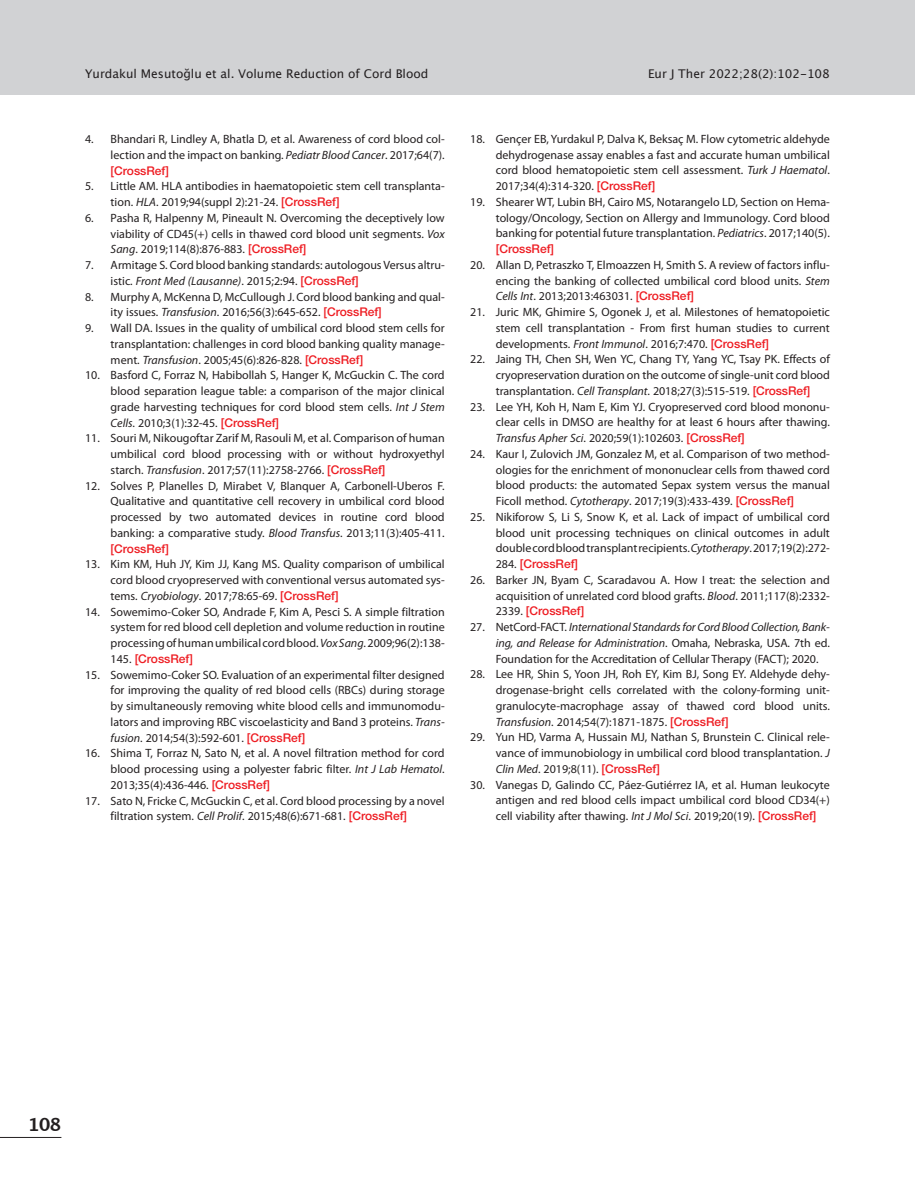
<style>
.page{position:relative;width:915px;height:1191px;background:#fff}
.page>*{position:absolute;margin:0;border:0;box-sizing:border-box;transform-origin:0 0}
.t1{font:700 18px "Lucida Grande";color:#231f20}
.t2{font:12px/15.8px "Myriad Pro";color:#231f20;text-align:justify}
.t3{font:12px "Lucida Grande";color:#231f20}
.t4{font:500 12px "Helvetica Neue LT Std";color:#ee1d23}
.s1{font-style:italic}
.s2{font-family:"Helvetica Neue LT Std";font-weight:500;color:#ee1d23}
.s3{font-family:"Myriad Pro";font-weight:400;color:#231f20}
</style>
<div class="page">
<div style="left:0;top:0;width:914px;height:95px;background:#d1d2d4"></div>
<hr style="left:0;top:1137px;width:61px;height:1px;background:#231f20">
<p class="t3" style="left:85px;top:66px;width:344px">Yurdakul Mesutoğlu et al. Volume Reduction of Cord Blood</p>
<p class="t3" style="left:648px;top:66px;width:183px">Eur J Ther 2022;28(2):102-108</p>
<p class="t2" style="left:85px;top:131px;width:361px;text-align:right">4. Bhandari R, Lindley A, Bhatla D, et al. Awareness of cord blood col&shy;lection and the impact on banking. <span class="s1">Pediatr Blood Cancer</span>. 2017;64(7).</p>
<p class="t4" style="left:111px;top:163px;width:60px">[CrossRef]</p>
<p class="t2" style="left:111px;top:178px;width:335px;text-indent:-26px">5. Little AM. HLA antibodies in haematopoietic stem cell transplanta&shy;tion. <span class="s1">HLA</span>. 2019;94(suppl 2):21-24. <span class="s2">[CrossRef]</span></p>
<p class="t2" style="left:111px;top:210px;width:335px;text-indent:-26px">6. Pasha R, Halpenny M, Pineault N. Overcoming the deceptively low viability of CD45(+) cells in thawed cord blood unit segments. <span class="s1">Vox Sang</span>. 2019;114(8):876-883. <span class="s2">[CrossRef]</span></p>
<p class="t2" style="left:111px;top:257px;width:335px;text-indent:-26px">7. Armitage S. Cord blood banking standards: autologous Versus altru&shy;istic. <span class="s1">Front Med (Lausanne)</span>. 2015;2:94. <span class="s2">[CrossRef]</span></p>
<p class="t2" style="left:111px;top:288px;width:335px;text-indent:-26px">8. Murphy A, McKenna D, McCullough J. Cord blood banking and qual&shy;ity issues. <span class="s1">Transfusion</span>. 2016;56(3):645-652. <span class="s2">[CrossRef]</span></p>
<p class="t2" style="left:111px;top:320px;width:335px;text-indent:-26px">9. Wall DA. Issues in the quality of umbilical cord blood stem cells for transplantation: challenges in cord blood banking quality manage&shy;ment. <span class="s1">Transfusion</span>. 2005;45(6):826-828. <span class="s2">[CrossRef]</span></p>
<p class="t2" style="left:111px;top:367px;width:335px;text-indent:-26px">10. Basford C, Forraz N, Habibollah S, Hanger K, McGuckin C. The cord blood separation league table: a comparison of the major clinical grade harvesting techniques for cord blood stem cells. <span class="s1">Int J Stem Cells</span>. 2010;3(1):32-45. <span class="s2">[CrossRef]</span></p>
<p class="t2" style="left:111px;top:430px;width:335px;text-indent:-26px">11. Souri M, Nikougoftar Zarif M, Rasouli M, et al. Comparison of human umbilical cord blood processing with or without hydroxyethyl starch. <span class="s1">Transfusion</span>. 2017;57(11):2758-2766. <span class="s2">[CrossRef]</span></p>
<p class="t2" style="left:111px;top:477px;width:335px;text-indent:-26px">12. Solves P, Planelles D, Mirabet V, Blanquer A, Carbonell-Uberos F.<br>Qualitative and quantitative cell recovery in umbilical cord blood processed by two automated devices in routine cord blood banking: a comparative study. <span class="s1">Blood Transfus</span>. 2013;11(3):405-411.</p>
<p class="t4" style="left:111px;top:541px;width:60px">[CrossRef]</p>
<p class="t2" style="left:111px;top:556px;width:335px;text-indent:-26px">13. Kim KM, Huh JY, Kim JJ, Kang MS. Quality comparison of umbilical cord blood cryopreserved with conventional versus automated sys&shy;tems. <span class="s1">Cryobiology</span>. 2017;78:65-69. <span class="s2">[CrossRef]</span></p>
<p class="t2" style="left:111px;top:603px;width:335px;text-indent:-26px">14. Sowemimo-Coker SO, Andrade F, Kim A, Pesci S. A simple filtration system for red blood cell depletion and volume reduction in routine processing of human umbilical cord blood. <span class="s1">Vox Sang</span>. 2009;96(2):138-</p>
<p class="t4" style="left:111px;top:651px;width:84px"><span class="s3">145.</span> [CrossRef]</p>
<p class="t2" style="left:111px;top:666px;width:335px;text-indent:-26px">15. Sowemimo-Coker SO. Evaluation of an experimental filter designed for improving the quality of red blood cells (RBCs) during storage by simultaneously removing white blood cells and immunomodu&shy;lators and improving RBC viscoelasticity and Band 3 proteins. <span class="s1">Trans&shy;fusion</span>. 2014;54(3):592-601. <span class="s2">[CrossRef]</span></p>
<p class="t2" style="left:111px;top:745px;width:335px;text-indent:-26px">16. Shima T, Forraz N, Sato N, et al. A novel filtration method for cord blood processing using a polyester fabric filter. <span class="s1">Int J Lab Hematol</span>.<br>2013;35(4):436-446. <span class="s2">[CrossRef]</span></p>
<p class="t2" style="left:111px;top:792px;width:335px;text-indent:-26px">17. Sato N, Fricke C, McGuckin C, et al. Cord blood processing by a novel filtration system. <span class="s1">Cell Prolif</span>. 2015;48(6):671-681. <span class="s2">[CrossRef]</span></p>
<p class="t2" style="left:495px;top:131px;width:335px;text-indent:-26px">18. Gençer EB, Yurdakul P, Dalva K, Beksaç M. Flow cytometric aldehyde dehydrogenase assay enables a fast and accurate human umbilical cord blood hematopoietic stem cell assessment. <span class="s1">Turk J Haematol</span>.<br>2017;34(4):314-320. <span class="s2">[CrossRef]</span></p>
<p class="t2" style="left:495px;top:194px;width:335px;text-indent:-26px">19. Shearer WT, Lubin BH, Cairo MS, Notarangelo LD, Section on Hema&shy;tology/Oncology, Section on Allergy and Immunology. Cord blood banking for potential future transplantation. <span class="s1">Pediatrics</span>. 2017;140(5).</p>
<p class="t4" style="left:495px;top:242px;width:60px">[CrossRef]</p>
<p class="t2" style="left:495px;top:257px;width:335px;text-indent:-26px">20. Allan D, Petraszko T, Elmoazzen H, Smith S. A review of factors influ&shy;encing the banking of collected umbilical cord blood units. <span class="s1">Stem Cells Int</span>. 2013;2013:463031. <span class="s2">[CrossRef]</span></p>
<p class="t2" style="left:495px;top:304px;width:335px;text-indent:-26px">21. Juric MK, Ghimire S, Ogonek J, et al. Milestones of hematopoietic stem cell transplantation - From first human studies to current developments. <span class="s1">Front Immunol</span>. 2016;7:470. <span class="s2">[CrossRef]</span></p>
<p class="t2" style="left:495px;top:351px;width:335px;text-indent:-26px">22. Jaing TH, Chen SH, Wen YC, Chang TY, Yang YC, Tsay PK. Effects of cryopreservation duration on the outcome of single-unit cord blood transplantation. <span class="s1">Cell Transplant</span>. 2018;27(3):515-519. <span class="s2">[CrossRef]</span></p>
<p class="t2" style="left:495px;top:398px;width:335px;text-indent:-26px">23. Lee YH, Koh H, Nam E, Kim YJ. Cryopreserved cord blood mononu&shy;clear cells in DMSO are healthy for at least 6 hours after thawing.<br><span class="s1">Transfus Apher Sci</span>. 2020;59(1):102603. <span class="s2">[CrossRef]</span></p>
<p class="t2" style="left:495px;top:446px;width:335px;text-indent:-26px">24. Kaur I, Zulovich JM, Gonzalez M, et al. Comparison of two method&shy;ologies for the enrichment of mononuclear cells from thawed cord blood products: the automated Sepax system versus the manual Ficoll method. <span class="s1">Cytotherapy</span>. 2017;19(3):433-439. <span class="s2">[CrossRef]</span></p>
<p class="t2" style="left:495px;top:509px;width:335px;text-indent:-26px">25. Nikiforow S, Li S, Snow K, et al. Lack of impact of umbilical cord blood unit processing techniques on clinical outcomes in adult double cord blood transplant recipients. <span class="s1">Cytotherapy</span>. 2017;19(2):272-</p>
<p class="t4" style="left:495px;top:556px;width:84px"><span class="s3">284.</span> [CrossRef]</p>
<p class="t2" style="left:470px;top:572px;width:361px;text-align:right">26. Barker JN, Byam C, Scaradavou A. How I treat: the selection and acquisition of unrelated cord blood grafts. <span class="s1">Blood</span>. 2011;117(8):2332-</p>
<p class="t4" style="left:495px;top:604px;width:90px"><span class="s3">2339.</span> [CrossRef]</p>
<p class="t2" style="left:495px;top:619px;width:335px;text-indent:-26px">27. NetCord-FACT. <span class="s1">International Standards for Cord Blood Collection, Bank&shy;ing, and Release for Administration</span>. Omaha, Nebraska, USA. 7th ed.<br>Foundation for the Accreditation of Cellular Therapy (FACT); 2020.</p>
<p class="t2" style="left:495px;top:666px;width:335px;text-indent:-26px">28. Lee HR, Shin S, Yoon JH, Roh EY, Kim BJ, Song EY. Aldehyde dehy&shy;drogenase-bright cells correlated with the colony-forming unit&shy;granulocyte-macrophage assay of thawed cord blood units.<br><span class="s1">Transfusion</span>. 2014;54(7):1871-1875. <span class="s2">[CrossRef]</span></p>
<p class="t2" style="left:495px;top:729px;width:335px;text-indent:-26px">29. Yun HD, Varma A, Hussain MJ, Nathan S, Brunstein C. Clinical rele&shy;vance of immunobiology in umbilical cord blood transplantation. <span class="s1">J Clin Med</span>. 2019;8(11). <span class="s2">[CrossRef]</span></p>
<p class="t2" style="left:495px;top:776px;width:335px;text-indent:-26px">30. Vanegas D, Galindo CC, Páez-Gutiérrez IA, et al. Human leukocyte antigen and red blood cells impact umbilical cord blood CD34(+) cell viability after thawing. <span class="s1">Int J Mol Sci</span>. 2019;20(19). <span class="s2">[CrossRef]</span></p>
<h1 class="t1" style="left:28px;top:1109px;width:35px">108</h1>
</div>
